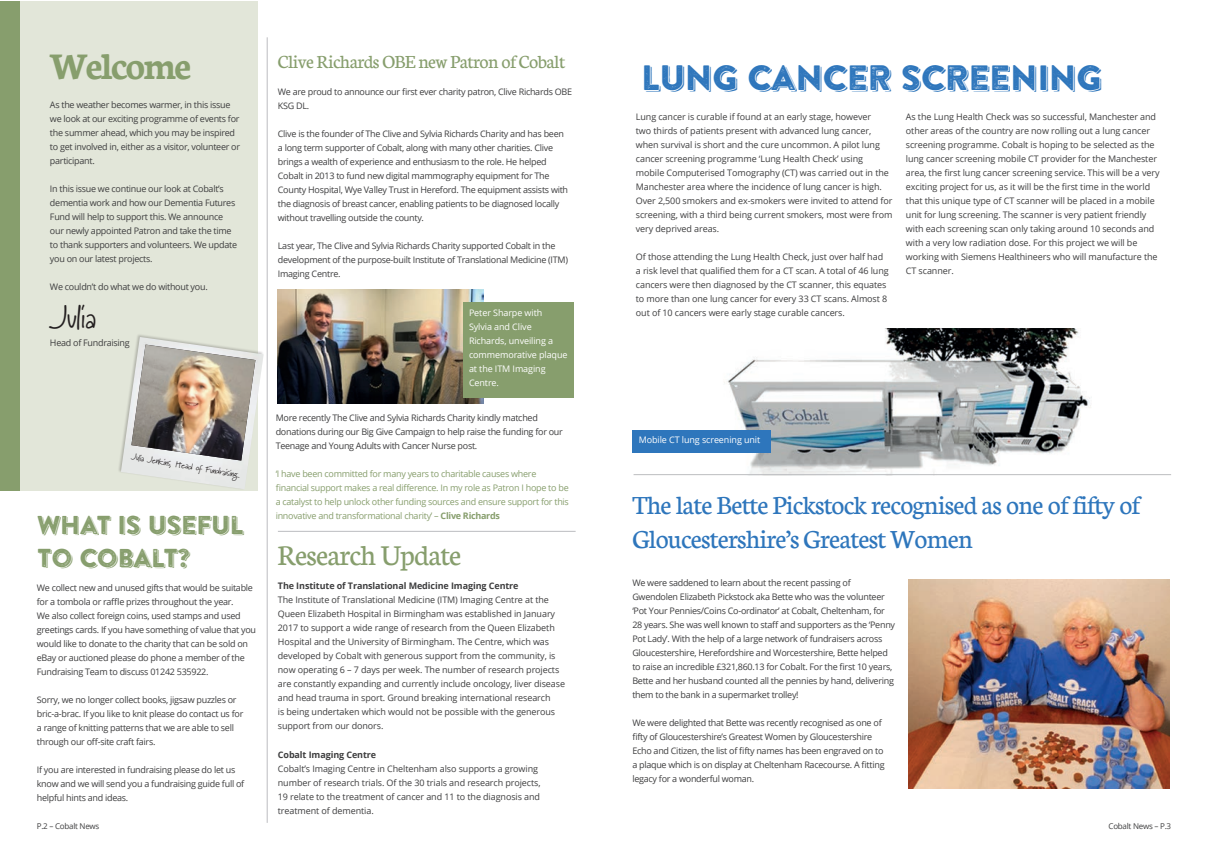
<style>
.page{position:relative;width:1208px;height:859px;background:#fff}
.page>*{position:absolute;margin:0;border:0;box-sizing:border-box;transform-origin:0 0}
.t1{font:700 40.2px "Neuton";letter-spacing:-.03em;color:#879e6d}
.t2{font:35.1px "Brandon Printed One Shadow";letter-spacing:-.03em;color:#2e76bc}
.t3{font:31.8px "Marydale";color:#231f20}
.t4{font:30.7px "Neuton";letter-spacing:-.03em;color:#879e6d}
.t5{font:27.9px/34.4px "Neuton";letter-spacing:-.03em;color:#2e76bc}
.t6{font:25.8px/33.5px "Brandon Printed One Shadow";letter-spacing:-.03em;color:#879e6d}
.t7{font:19.8px "Neuton";letter-spacing:-.03em;color:#879e6d}
.t8{font:9px/14px "Open Sans";letter-spacing:-.03em;color:#3e3e3f}
.t9{font:9px/14px "Open Sans";letter-spacing:-.01em;color:#3e3e3f}
.t10{font:9px/14px "Open Sans";letter-spacing:-.03em;color:#879e6d}
.t11{font:9px/14px "Open Sans";letter-spacing:-.01em;color:#fff}
.t12{font:700 9px "Open Sans";letter-spacing:-.01em;color:#3e3e3f}
.t13{font:8.8px "Marydale";color:#231f20}
.t14{font:8px "Open Sans";letter-spacing:-.03em;color:#3e3e3f}
.s1{font-weight:700}
</style>
<div class="page">
<img style="left:724px;top:329px;width:367px;height:145px">
<div style="left:0;top:1px;width:257px;height:489px;background:#e2e6d9"></div>
<div style="left:0;top:1px;width:20px;height:489px;background:#879e6d"></div>
<div style="left:117px;top:333px;width:147px;height:157px;background:#231f20;opacity:.25"></div>
<img style="left:121px;top:337px;width:143px;height:152px">
<img style="left:131px;top:345px;width:124px;height:116px">
<img style="left:278px;top:289px;width:205px;height:114px">
<div style="left:462px;top:302px;width:111px;height:96px;background:#879e6d"></div>
<div style="left:632px;top:430px;width:138px;height:23px;background:#2e76bc"></div>
<img style="left:908px;top:579px;width:261px;height:209px">
<hr style="left:633px;top:474px;width:538px;height:1px;background:#bcbdc0">
<hr style="left:278px;top:531px;width:297px;height:1px;background:#bcbdc0">
<hr style="left:267px;top:37px;width:1px;height:786px;background:#bcbdc0">
<h1 class="t1" style="left:50px;top:40px;width:142px">Welcome</h1>
<p class="t8" style="left:50px;top:98px;width:192px">As the weather becomes warmer, in this issue we look at our exciting programme of events for the summer ahead, which you may be inspired to get involved in, either as a visitor, volunteer or participant.</p>
<p class="t8" style="left:50px;top:182px;width:189px">In this issue we continue our look at Cobalt’s dementia work and how our Dementia Futures Fund will help to support this. We announce our newly appointed Patron and take the time to thank supporters and volunteers. We update you on our latest projects.</p>
<p class="t8" style="left:50px;top:280px;width:159px">We couldn’t do what we do without you.</p>
<h3 class="t3" style="left:50px;top:299px;width:47px;rotate:-1deg">Julia</h3>
<p class="t8" style="left:50px;top:336px;width:81px">Head of Fundraising</p>
<h3 class="t7" style="left:278px;top:50px;width:289px">Clive Richards OBE new Patron of Cobalt</h3>
<p class="t8" style="left:278px;top:84px;width:296px">We are proud to announce our first ever charity patron, Clive Richards OBE<br>KSG DL.</p>
<p class="t8" style="left:278px;top:126px;width:292px">Clive is the founder of The Clive and Sylvia Richards Charity and has been a long term supporter of Cobalt, along with many other charities. Clive brings a wealth of experience and enthusiasm to the role. He helped Cobalt in 2013 to fund new digital mammography equipment for The County Hospital, Wye Valley Trust in Hereford. The equipment assists with the diagnosis of breast cancer, enabling patients to be diagnosed locally without travelling outside the county.</p>
<p class="t8" style="left:278px;top:238px;width:292px">Last year, The Clive and Sylvia Richards Charity supported Cobalt in the development of the purpose-built Institute of Translational Medicine (ITM)<br>Imaging Centre.</p>
<p class="t11" style="left:469px;top:305px;width:100px">Peter Sharpe with<br>Sylvia and Clive<br>Richards, unveiling a commemorative plaque at the ITM Imaging<br>Centre.</p>
<h2 class="t2" style="left:641px;top:55px;width:463px">LUNG CANCER SCREENING</h2>
<p class="t9" style="left:636px;top:109px;width:258px">Lung cancer is curable if found at an early stage, however<br>two thirds of patients present with advanced lung cancer, when survival is short and the cure uncommon. A pilot lung cancer screening programme ‘Lung Health Check’ using mobile Computerised Tomography (CT) was carried out in the Manchester area where the incidence of lung cancer is high.<br>Over 2,500 smokers and ex-smokers were invited to attend for screening, with a third being current smokers, most were from very deprived areas.</p>
<p class="t9" style="left:636px;top:249px;width:254px">Of those attending the Lung Health Check, just over half had a risk level that qualified them for a CT scan. A total of 46 lung cancers were then diagnosed by the CT scanner, this equates to more than one lung cancer for every 33 CT scans. Almost 8 out of 10 cancers were early stage curable cancers.</p>
<p class="t9" style="left:906px;top:109px;width:255px">As the Lung Health Check was so successful, Manchester and other areas of the country are now rolling out a lung cancer screening programme. Cobalt is hoping to be selected as the lung cancer screening mobile CT provider for the Manchester area, the first lung cancer screening service. This will be a very exciting project for us, as it will be the first time in the world that this unique type of CT scanner will be placed in a mobile unit for lung screening. The scanner is very patient friendly with each screening scan only taking around 10 seconds and with a very low radiation dose. For this project we will be working with Siemens Healthineers who will manufacture the CT scanner.</p>
<p class="t8" style="left:276px;top:410px;width:289px">More recently The Clive and Sylvia Richards Charity kindly matched donations during our Big Give Campaign to help raise the funding for our<br>Teenage and Young Adults with Cancer Nurse post.</p>
<p class="t10" style="left:276px;top:466px;width:295px">‘I have been committed for many years to charitable causes where financial support makes a real difference. In my role as Patron I hope to be a catalyst to help unlock other funding sources and ensure support for this innovative and transformational charity’ – <span class="s1">Clive Richards</span></p>
<p class="t11" style="left:639px;top:433px;width:123px">Mobile CT lung screening unit</p>
<p class="t13" style="left:132px;top:452px;width:110px;rotate:9deg">Julia Jenkins, Head of Fundraising</p>
<h3 class="t5" style="left:632px;top:487px;width:509px">The late Bette Pickstock recognised as one of fifty of<br>Gloucestershire’s Greatest Women</h3>
<p class="t8" style="left:632px;top:575px;width:264px">We were saddened to learn about the recent passing of Gwendolen Elizabeth Pickstock aka Bette who was the volunteer ‘Pot Your Pennies/Coins Co-ordinator’ at Cobalt, Cheltenham, for 28 years. She was well known to staff and supporters as the ‘Penny Pot Lady’. With the help of a large network of fundraisers across Gloucestershire, Herefordshire and Worcestershire, Bette helped to raise an incredible £321,860.13 for Cobalt. For the first 10 years, Bette and her husband counted all the pennies by hand, delivering them to the bank in a supermarket trolley!</p>
<p class="t8" style="left:632px;top:715px;width:254px">We were delighted that Bette was recently recognised as one of fifty of Gloucestershire’s Greatest Women by Gloucestershire Echo and Citizen, the list of fifty names has been engraved on to a plaque which is on display at Cheltenham Racecourse. A fitting legacy for a wonderful woman.</p>
<h3 class="t6" style="left:37px;top:508px;width:209px">WHAT IS USEFUL<br>TO COBALT?</h3>
<p class="t8" style="left:37px;top:580px;width:221px">We collect new and unused gifts that would be suitable for a tombola or raffle prizes throughout the year.<br>We also collect foreign coins, used stamps and used greetings cards. If you have something of value that you would like to donate to the charity that can be sold on eBay or auctioned please do phone a member of the Fundraising Team to discuss 01242 535922.</p>
<p class="t8" style="left:37px;top:692px;width:208px">Sorry, we no longer collect books, jigsaw puzzles or bric-a-brac. If you like to knit please do contact us for a range of knitting patterns that we are able to sell through our off-site craft fairs.</p>
<p class="t8" style="left:37px;top:762px;width:209px">If you are interested in fundraising please do let us know and we will send you a fundraising guide full of helpful hints and ideas.</p>
<p class="t14" style="left:37px;top:821px;width:64px">P.2 – Cobalt News</p>
<p class="t14" style="left:1108px;top:821px;width:64px">Cobalt News – P.3</p>
<h3 class="t4" style="left:278px;top:537px;width:185px">Research Update</h3>
<p class="t12" style="left:278px;top:580px;width:242px">The Institute of Translational Medicine Imaging Centre</p>
<p class="t9" style="left:278px;top:593px;width:289px">The Institute of Translational Medicine (ITM) Imaging Centre at the Queen Elizabeth Hospital in Birmingham was established in January 2017 to support a wide range of research from the Queen Elizabeth Hospital and the University of Birmingham. The Centre, which was developed by Cobalt with generous support from the community, is now operating 6 – 7 days per week. The number of research projects are constantly expanding and currently include oncology, liver disease and head trauma in sport. Ground breaking international research<br>is being undertaken which would not be possible with the generous support from our donors.</p>
<p class="t12" style="left:278px;top:748px;width:100px">Cobalt Imaging Centre</p>
<p class="t9" style="left:278px;top:761px;width:264px">Cobalt’s Imaging Centre in Cheltenham also supports a growing number of research trials. Of the 30 trials and research projects, 19 relate to the treatment of cancer and 11 to the diagnosis and treatment of dementia.</p>
</div>
